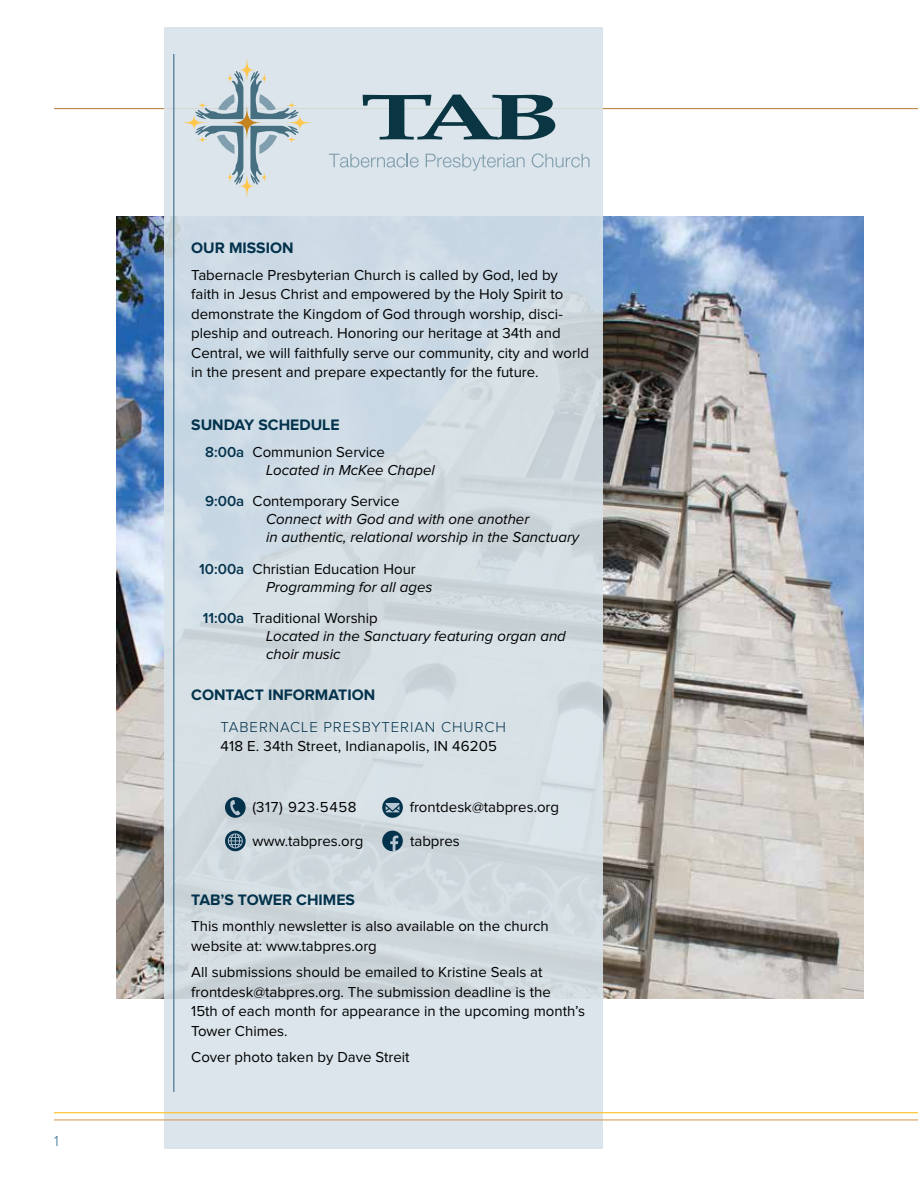
<style>
.page{position:relative;width:918px;height:1188px;background:#fff}
.page>*{position:absolute;margin:0;border:0;box-sizing:border-box;transform-origin:0 0}
.t1{font:700 15.75px "Proxima Nova";color:#03324c}
.t2{font:15px/19.5px "Proxima Nova";color:#000}
.t3{font:italic 15px/18px "Proxima Nova";color:#000}
.t4{font:300 15px "Proxima Nova";letter-spacing:.06em;color:#03324c}
.t5{font:600 15px "Proxima Nova";color:#03324c}
.t6{font:15px "Proxima Nova";letter-spacing:.04em;color:#000}
.t7{font:300 15px "Proxima Nova";color:#396e8f}
</style>
<div class="page">
<img style="left:116px;top:216px;width:748px;height:783px">
<hr style="left:54px;top:108px;width:864px;height:1px;background:#ba8746">
<div style="left:164px;top:27px;width:439px;height:1121px;background:#d8e3e9"></div>
<hr style="left:173px;top:54px;width:1px;height:1038px;background:#396e8f">
<hr style="left:54px;top:1119px;width:864px;height:1px;background:#d59e60">
<hr style="left:54px;top:1112px;width:864px;height:1px;background:#ffc222">
<div style="left:382px;top:831px;width:21px;height:20px;background:#03324c;border-radius:50%"></div>
<svg style="left:390px;top:836px;width:8px;height:15px"></svg>
<svg style="left:382px;top:797px;width:21px;height:21px"></svg>
<svg style="left:386px;top:803px;width:13px;height:9px"></svg>
<div style="left:225px;top:797px;width:21px;height:21px;background:#03324c;border-radius:50%"></div>
<svg style="left:230px;top:800px;width:10px;height:16px"></svg>
<svg style="left:225px;top:831px;width:21px;height:20px"></svg>
<svg style="left:228px;top:833px;width:15px;height:15px"></svg>
<svg style="left:178px;top:58px;width:138px;height:140px"></svg>
<svg style="left:363px;top:95px;width:192px;height:45px"></svg>
<svg style="left:329px;top:154px;width:90px;height:14px"></svg>
<svg style="left:426px;top:154px;width:99px;height:17px"></svg>
<svg style="left:532px;top:153px;width:57px;height:15px"></svg>
<p class="t7" style="left:54px;top:1134px;width:6px">1</p>
<p class="t1" style="left:191px;top:241px;width:104px">OUR MISSION</p>
<p class="t2" style="left:191px;top:265px;width:399px">Tabernacle Presbyterian Church is called by God, led by faith in Jesus Christ and empowered by the Holy Spirit to demonstrate the Kingdom of God through worship, disci&shy;pleship and outreach. Honoring our heritage at 34th and Central, we will faithfully serve our community, city and world in the present and prepare expectantly for the future.</p>
<p class="t1" style="left:191px;top:417px;width:150px">SUNDAY SCHEDULE</p>
<p class="t5" style="left:205px;top:445px;width:41px">8:00a</p>
<p class="t5" style="left:205px;top:495px;width:41px">9:00a</p>
<p class="t5" style="left:199px;top:562px;width:47px">10:00a</p>
<p class="t5" style="left:203px;top:612px;width:43px">11:00a</p>
<p class="t2" style="left:253px;top:443px;width:134px">Communion Service</p>
<p class="t3" style="left:266px;top:462px;width:170px">Located in McKee Chapel</p>
<p class="t2" style="left:253px;top:492px;width:148px">Contemporary Service</p>
<p class="t3" style="left:266px;top:511px;width:315px">Connect with God and with one another<br>in authentic, relational worship in the Sanctuary</p>
<p class="t2" style="left:253px;top:560px;width:165px">Christian Education Hour</p>
<p class="t3" style="left:266px;top:579px;width:168px">Programming for all ages</p>
<p class="t2" style="left:253px;top:609px;width:127px">Traditional Worship</p>
<p class="t3" style="left:266px;top:628px;width:301px">Located in the Sanctuary featuring organ and choir music</p>
<p class="t1" style="left:191px;top:688px;width:185px">CONTACT INFORMATION</p>
<p class="t4" style="left:221px;top:720px;width:287px">TABERNACLE PRESBYTERIAN CHURCH</p>
<p class="t2" style="left:221px;top:737px;width:278px">418 E. 34th Street, Indianapolis, IN 46205</p>
<p class="t6" style="left:253px;top:800px;width:105px">(317) 923.5458</p>
<p class="t2" style="left:253px;top:832px;width:112px">www.tabpres.org</p>
<p class="t2" style="left:410px;top:797px;width:151px">frontdesk@tabpres.org</p>
<p class="t2" style="left:410px;top:832px;width:51px">tabpres</p>
<p class="t1" style="left:191px;top:893px;width:165px">TAB’S TOWER CHIMES</p>
<p class="t2" style="left:191px;top:917px;width:359px">This monthly newsletter is also available on the church website at: www.tabpres.org</p>
<p class="t2" style="left:191px;top:963px;width:396px">All submissions should be emailed to Kristine Seals at frontdesk@tabpres.org. The submission deadline is the<br>15th of each month for appearance in the upcoming month’s Tower Chimes.</p>
<p class="t2" style="left:191px;top:1048px;width:220px">Cover photo taken by Dave Streit</p>
</div>
